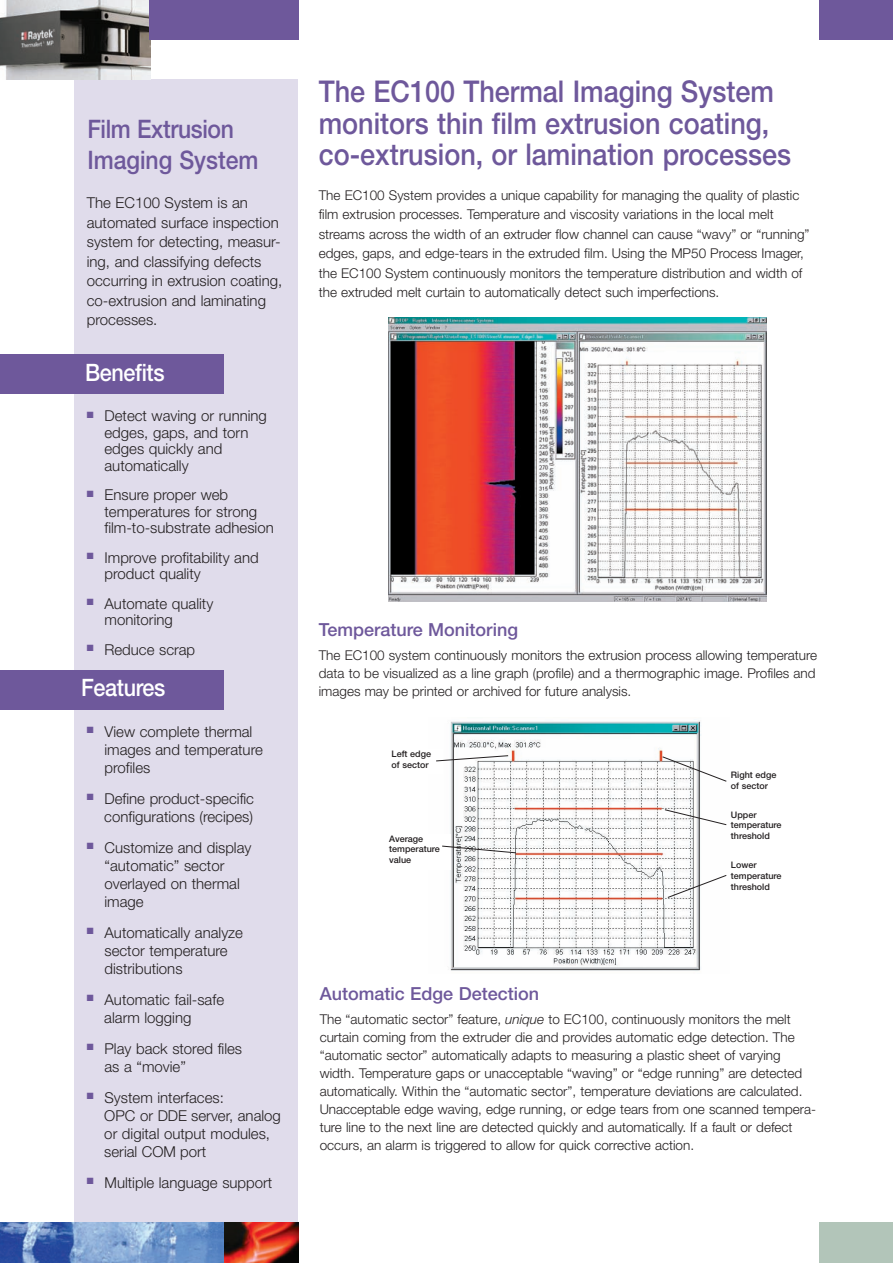
<style>
.page{position:relative;width:893px;height:1263px;background:#fff}
.page>*{position:absolute;margin:0;border:0;box-sizing:border-box;transform-origin:0 0}
.t1{font:500 30px/31.5px "Helvetica Neue";color:#6e589b;scale:.9 1}
.t2{font:500 25.5px/30.6px "Helvetica Neue";letter-spacing:-.01em;color:#6e589b;scale:.9 1}
.t3{font:500 24px "Helvetica Neue";letter-spacing:-.015em;color:#fff;scale:.9 1}
.t4{font:500 18px "Helvetica Neue";color:#6e589b}
.t5{font:300 15px/18px "Helvetica Neue";color:#231f20}
.t6{font:300 13.5px/18px "Helvetica Neue";color:#231f20}
.t7{font:500 9px/10.8px "Helvetica Neue";color:#231f20}
.s1{font-style:italic}
</style>
<div class="page">
<img style="left:389px;top:318px;width:378px;height:283px">
<img style="left:450px;top:721px;width:277px;height:250px">
<div style="left:75px;top:79px;width:223px;height:1155px;background:#e0dceb"></div>
<img style="left:0;top:0;width:150px;height:79px">
<div style="left:149px;top:0;width:149px;height:39px;background:#6e589b"></div>
<img style="left:224px;top:1222px;width:74px;height:41px">
<svg style="left:0;top:1222px;width:224px;height:41px;background:#6c8fc6"></svg>
<div style="left:0;top:355px;width:224px;height:39px;background:#6e589b"></div>
<div style="left:0;top:670px;width:224px;height:40px;background:#6e589b"></div>
<svg style="left:662px;top:756px;width:65px;height:25px"></svg>
<svg style="left:665px;top:809px;width:61px;height:16px"></svg>
<svg style="left:668px;top:875px;width:58px;height:23px"></svg>
<svg style="left:436px;top:755px;width:72px;height:6px"></svg>
<div style="left:388px;top:834px;width:63px;height:35px;background:#fff"></div>
<svg style="left:442px;top:846px;width:74px;height:7px"></svg>
<div style="left:820px;top:1222px;width:73px;height:41px;background:#b2c5b9"></div>
<div style="left:820px;top:0;width:73px;height:40px;background:#6e589b"></div>
<h2 class="t2" style="left:87px;top:116px;width:192px">Film Extrusion<br>Imaging System</h2>
<p class="t5" style="left:87px;top:195px;width:197px;line-height:19.5px">The EC100 System is an automated surface inspection system for detecting, measur&shy;ing, and classifying defects occurring in extrusion coating, co-extrusion and laminating processes.</p>
<h3 class="t3" style="left:85px;top:364px;width:90px">Benefits</h3>
<p class="t5" style="left:105px;top:409px;width:164px;line-height:16.5px;text-indent:-18px"><sup>■</sup> Detect waving or running edges, gaps, and torn edges quickly and automatically</p>
<p class="t5" style="left:105px;top:488px;width:171px;line-height:16.5px;text-indent:-18px"><sup>■</sup> Ensure proper web temperatures for strong film-to-substrate adhesion</p>
<p class="t5" style="left:105px;top:550px;width:156px;line-height:16.5px;text-indent:-18px"><sup>■</sup> Improve profitability and product quality</p>
<p class="t5" style="left:105px;top:596px;width:110px;line-height:16.5px;text-indent:-18px"><sup>■</sup> Automate quality monitoring</p>
<p class="t5" style="left:87px;top:641px;width:110px"><sup>■</sup> Reduce scrap</p>
<h3 class="t3" style="left:81px;top:679px;width:95px">Features</h3>
<p class="t5" style="left:105px;top:724px;width:160px;text-indent:-18px"><sup>■</sup> View complete thermal images and temperature profiles</p>
<p class="t5" style="left:87px;top:791px;width:169px;text-align:right"><sup>■</sup> Define product-specific configurations (recipes)</p>
<p class="t5" style="left:105px;top:840px;width:148px;text-indent:-18px"><sup>■</sup> Customize and display “automatic” sector overlayed on thermal image</p>
<p class="t5" style="left:105px;top:925px;width:140px;text-indent:-18px"><sup>■</sup> Automatically analyze sector temperature distributions</p>
<p class="t5" style="left:104px;top:992px;width:121px;text-indent:-18px"><sup>■</sup> Automatic fail-safe alarm logging</p>
<p class="t5" style="left:105px;top:1041px;width:139px;text-indent:-18px"><sup>■</sup> Play back stored files as a “movie”</p>
<p class="t5" style="left:104px;top:1090px;width:178px;text-indent:-18px"><sup>■</sup> System interfaces:<br>OPC or DDE server, analog or digital output modules, serial COM port</p>
<p class="t5" style="left:87px;top:1175px;width:187px"><sup>■</sup> Multiple language support</p>
<h1 class="t1" style="left:319px;top:78px;width:526px">The EC100 Thermal Imaging System monitors thin film extrusion coating, co-extrusion, or lamination processes</h1>
<p class="t6" style="left:319px;top:186px;width:492px;line-height:19.5px">The EC100 System provides a unique capability for managing the quality of plastic film extrusion processes. Temperature and viscosity variations in the local melt streams across the width of an extruder flow channel can cause “wavy” or “running” edges, gaps, and edge-tears in the extruded film. Using the MP50 Process Imager, the EC100 System continuously monitors the temperature distribution and width of the extruded melt curtain to automatically detect such imperfections.</p>
<h3 class="t4" style="left:319px;top:623px;width:201px">Temperature Monitoring</h3>
<p class="t6" style="left:319px;top:648px;width:500px">The EC100 system continuously monitors the extrusion process allowing temperature data to be visualized as a line graph (profile) and a thermographic image. Profiles and images may be printed or archived for future analysis.</p>
<p class="t7" style="left:392px;top:749px;width:41px">Left edge of sector</p>
<p class="t7" style="left:389px;top:834px;width:52px">Average temperature value</p>
<p class="t7" style="left:731px;top:770px;width:47px">Right edge of sector</p>
<p class="t7" style="left:731px;top:810px;width:52px">Upper temperature threshold</p>
<p class="t7" style="left:731px;top:860px;width:52px">Lower temperature threshold</p>
<h3 class="t4" style="left:320px;top:987px;width:221px">Automatic Edge Detection</h3>
<p class="t6" style="left:320px;top:1012px;width:498px">The “automatic sector” feature, <span class="s1">unique</span> to EC100, continuously monitors the melt curtain coming from the extruder die and provides automatic edge detection. The “automatic sector” automatically adapts to measuring a plastic sheet of varying width. Temperature gaps or unacceptable “waving” or “edge running” are detected automatically. Within the “automatic sector”, temperature deviations are calculated.<br>Unacceptable edge waving, edge running, or edge tears from one scanned tempera&shy;ture line to the next line are detected quickly and automatically. If a fault or defect occurs, an alarm is triggered to allow for quick corrective action.</p>
</div>
